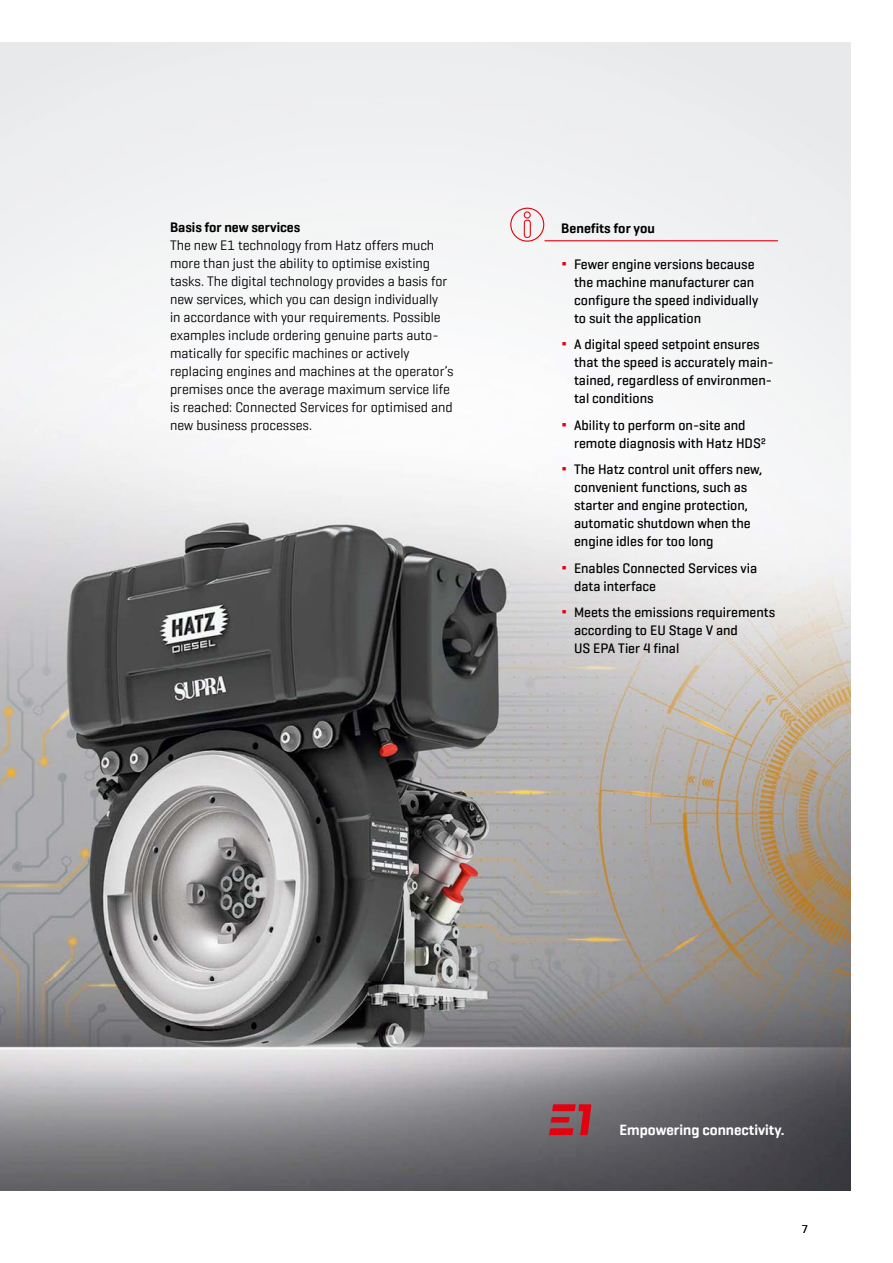
<style>
.page{position:relative;width:893px;height:1263px;background:#fff}
.page>*{position:absolute;margin:0;border:0;box-sizing:border-box;transform-origin:0 0}
.t1{font:600 15px "Geogrotesque";color:#fff}
.t2{font:500 13.8px/18px "Geogrotesque";color:#000}
.t3{font:13.8px/18px "Geogrotesque";color:#000}
.t4{font:600 13.8px "Geogrotesque";color:#000}
.t5{font:11.25px "Geogrotesque";color:#000}
.s1{font-weight:400;font-size:16.5px;color:#e3000f}
</style>
<div class="page">
<img style="left:0;top:43px;width:850px;height:1148px">
<svg style="left:549px;top:1104px;width:42px;height:31px"></svg>
<div style="left:510px;top:208px;width:34px;height:34px;border:1px solid #e3000f;border-radius:50%"></div>
<svg style="left:523px;top:211px;width:8px;height:27px"></svg>
<hr style="left:545px;top:240px;width:233px;height:1px;background:#e3000f">
<p class="t4" style="left:170px;top:218px;width:132px">Basis for new services</p>
<p class="t3" style="left:170px;top:235px;width:285px">The new E1 technology from Hatz offers much more than just the ability to optimise existing tasks. The digital technology provides a basis for new services, which you can design individually<br>in accordance with your requirements. Possible examples include ordering genuine parts auto&shy;matically for specific machines or actively replacing engines and machines at the operator’s premises once the average maximum service life is reached: Connected Services for optimised and new business processes.</p>
<p class="t4" style="left:561px;top:219px;width:95px">Benefits for you</p>
<p class="t2" style="left:574px;top:254px;width:186px;text-indent:-13px"><span class="s1">∆</span> Fewer engine versions because the machine manufacturer can configure the speed individually to suit the application</p>
<p class="t2" style="left:574px;top:335px;width:201px;text-indent:-13px"><span class="s1">∆</span> A digital speed setpoint ensures that the speed is accurately main&shy;tained, regardless of environmen&shy;tal conditions</p>
<p class="t2" style="left:574px;top:416px;width:194px;text-indent:-13px"><span class="s1">∆</span> Ability to perform on-site and remote diagnosis with Hatz HDS²</p>
<p class="t2" style="left:574px;top:460px;width:190px;text-indent:-13px"><span class="s1">∆</span> The Hatz control unit offers new, convenient functions, such as starter and engine protection, automatic shutdown when the engine idles for too long</p>
<p class="t2" style="left:574px;top:559px;width:185px;text-indent:-13px"><span class="s1">∆</span> Enables Connected Services via data interface</p>
<p class="t2" style="left:574px;top:603px;width:203px;text-indent:-13px"><span class="s1">∆</span> Meets the emissions requirements according to EU Stage V and<br>US EPA Tier 4 final</p>
<p class="t1" style="left:620px;top:1120px;width:167px">Empowering connectivity.</p>
<p class="t5" style="left:802px;top:1222px;width:8px">7</p>
</div>
